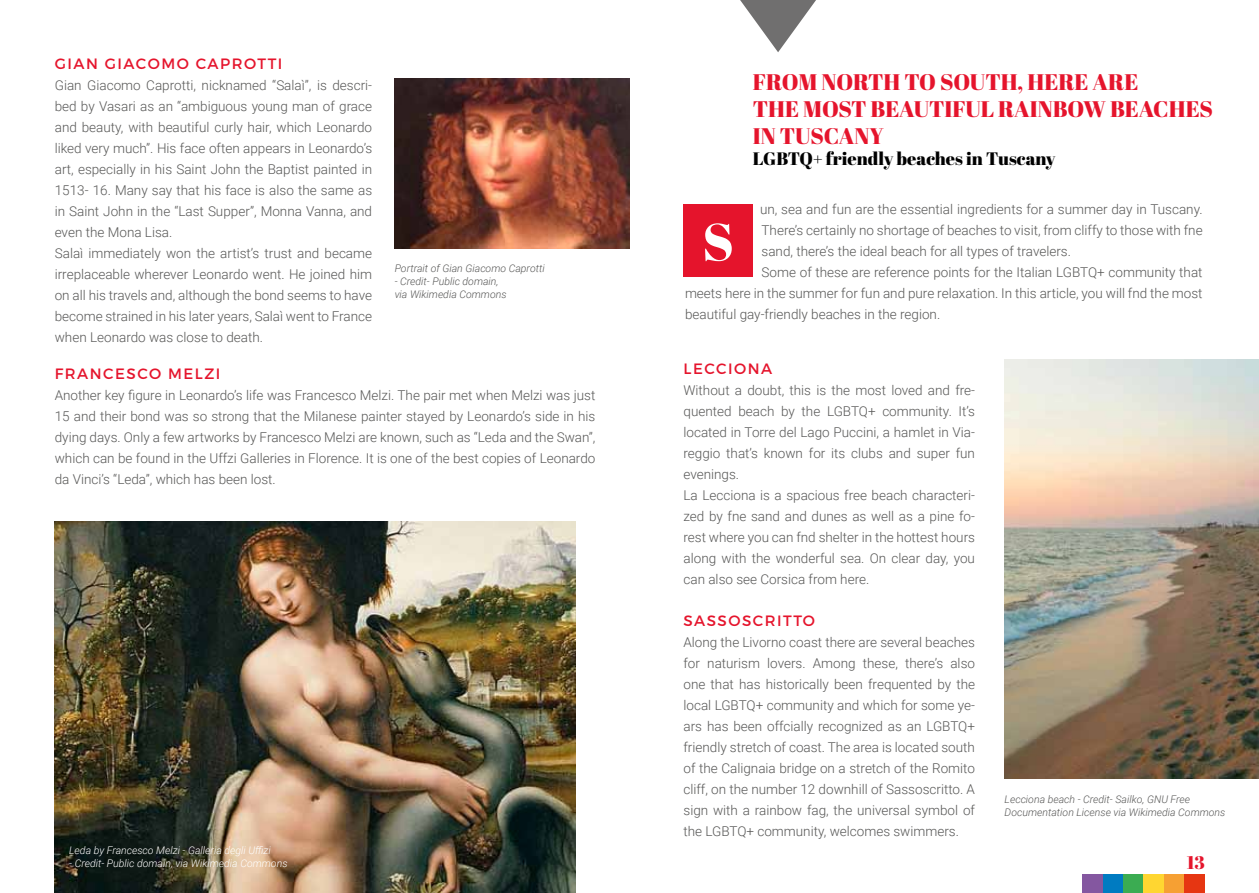
<style>
.page{position:relative;width:1259px;height:893px;background:#fff}
.page>*{position:absolute;margin:0;border:0;box-sizing:border-box;transform-origin:0 0}
.t1{font:52.5px "Abril Fatface";color:#fff}
.t2{font:22.5px/27px "Abril Fatface";color:#e5142c}
.t3{font:18.15px "Abril Fatface";color:#e5142c}
.t4{font:18px "Abril Fatface";color:#000}
.t5{font:15px "Montserrat";letter-spacing:.1em;color:#e5142c}
.t6{font:300 13.5px/21px "Roboto";color:#575756}
.t7{font:italic 300 10.5px/12.6px "Roboto";color:#575756}
.t8{font:italic 300 10.5px "Roboto";color:#fff}
</style>
<div class="page">
<img style="left:54px;top:521px;width:521px;height:372px">
<img style="left:395px;top:79px;width:234px;height:170px">
<div style="left:683px;top:204px;width:70px;height:73px;background:#e5142c"></div>
<img style="left:1004px;top:359px;width:255px;height:419px">
<svg style="left:740px;top:0;width:76px;height:52px"></svg>
<div style="left:1082px;top:874px;width:21px;height:19px;background:#8457a0"></div>
<div style="left:1164px;top:874px;width:20px;height:19px;background:#f6a033"></div>
<div style="left:1103px;top:874px;width:20px;height:19px;background:#007bc1"></div>
<div style="left:1184px;top:874px;width:21px;height:19px;background:#e63612"></div>
<div style="left:1123px;top:874px;width:20px;height:19px;background:#3bac52"></div>
<div style="left:1143px;top:874px;width:21px;height:19px;background:#ffd631"></div>
<p class="t5" style="left:55px;top:55px;width:23px">GIAN</p>
<p class="t5" style="left:105px;top:55px;width:26px">GIACOMO</p>
<p class="t5" style="left:196px;top:55px;width:24px">CAPROTTI</p>
<p class="t6" style="left:55px;top:75px;width:319px">Gian Giacomo Caprotti, nicknamed “Salaì”, is descri&shy;bed by Vasari as an “ambiguous young man of grace and beauty, with beautiful curly hair, which Leonardo liked very much”. His face often appears in Leonardo’s art, especially in his Saint John the Baptist painted in 1513- 16. Many say that his face is also the same as in Saint John in the “Last Supper”, Monna Vanna, and even the Mona Lisa.<br>Salaì immediately won the artist’s trust and became irreplaceable wherever Leonardo went. He joined him on all his travels and, although the bond seems to have become strained in his later years, Salaì went to France when Leonardo was close to death.</p>
<p class="t5" style="left:55px;top:364px;width:23px">FRANC</p>
<p class="t5" style="left:115px;top:364px;width:24px">ESCO</p>
<p class="t5" style="left:168px;top:364px;width:51px">MELZI</p>
<p class="t6" style="left:55px;top:384px;width:542px;text-align:justify">Another key figure in Leonardo’s life was Francesco Melzi. The pair met when Melzi was just 15 and their bond was so strong that the Milanese painter stayed by Leonardo’s side in his dying days. Only a few artworks by Francesco Melzi are known, such as “Leda and the Swan”, which can be found in the Uffzi Galleries in Florence. It is one of the best copies of Leonardo da Vinci’s “Leda”, which has been lost.</p>
<p class="t7" style="left:395px;top:262px;width:152px">Portrait of Gian Giacomo Caprotti</p>
<p class="t7" style="left:395px;top:274px;width:113px">- Credit- Public domain, via Wikimedia Commons</p>
<p class="t8" style="left:69px;top:843px;width:203px">Leda by Francesco Melzi - Galleria degli Uffizi</p>
<p class="t8" style="left:69px;top:855px;width:220px">- Credit- Public domain, via Wikimedia Commons</p>
<h2 class="t2" style="left:753px;top:68px;width:462px">FROM NORTH TO SOUTH, HERE ARE<br>THE MOST BEAUTIFUL RAINBOW BEACHES<br>IN TUSCANY</h2>
<h3 class="t4" style="left:753px;top:146px;width:304px">LGBTQ+ FRIENDLY BEACHES IN TUSCANY</h3>
<p class="t6" style="left:760px;top:198px;width:444px">un, sea and fun are the essential ingredients for a summer day in Tuscany.</p>
<p class="t6" style="left:761px;top:219px;width:443px">There’s certainly no shortage of beaches to visit, from cliffy to those with fne</p>
<p class="t6" style="left:761px;top:240px;width:311px">sand, there’s the ideal beach for all types of travelers.</p>
<p class="t6" style="left:761px;top:261px;width:442px">Some of these are reference points for the Italian LGBTQ+ community that</p>
<p class="t6" style="left:685px;top:282px;width:519px">meets here in the summer for fun and pure relaxation. In this article, you will fnd the most</p>
<p class="t6" style="left:685px;top:303px;width:257px">beautiful gay-friendly beaches in the region.</p>
<h1 class="t1" style="left:702px;top:205px;width:28px">S</h1>
<p class="t5" style="left:683px;top:360px;width:34px">LECCIONA</p>
<p class="t6" style="left:683px;top:379px;width:293px">Without a doubt, this is the most loved and fre&shy;quented beach by the LGBTQ+ community. It’s located in Torre del Lago Puccini, a hamlet in Via&shy;reggio that’s known for its clubs and super fun evenings.<br>La Lecciona is a spacious free beach characteri&shy;zed by fne sand and dunes as well as a pine fo&shy;rest where you can fnd shelter in the hottest hours along with the wonderful sea. On clear day, you can also see Corsica from here.</p>
<p class="t5" style="left:683px;top:612px;width:23px">SASSOSCRITTO</p>
<p class="t6" style="left:683px;top:631px;width:293px;text-align:justify">Along the Livorno coast there are several beaches for naturism lovers. Among these, there’s also one that has historically been frequented by the local LGBTQ+ community and which for some ye&shy;ars has been offcially recognized as an LGBTQ+ friendly stretch of coast. The area is located south of the Calignaia bridge on a stretch of the Romito cliff, on the number 12 downhill of Sassoscritto. A sign with a rainbow fag, the universal symbol of the LGBTQ+ community, welcomes swimmers.</p>
<p class="t7" style="left:1004px;top:792px;width:222px">Lecciona beach - Credit- Sailko, GNU Free<br>Documentation License via Wikimedia Commons</p>
<h3 class="t3" style="left:1186px;top:850px;width:20px">13</h3>
</div>
